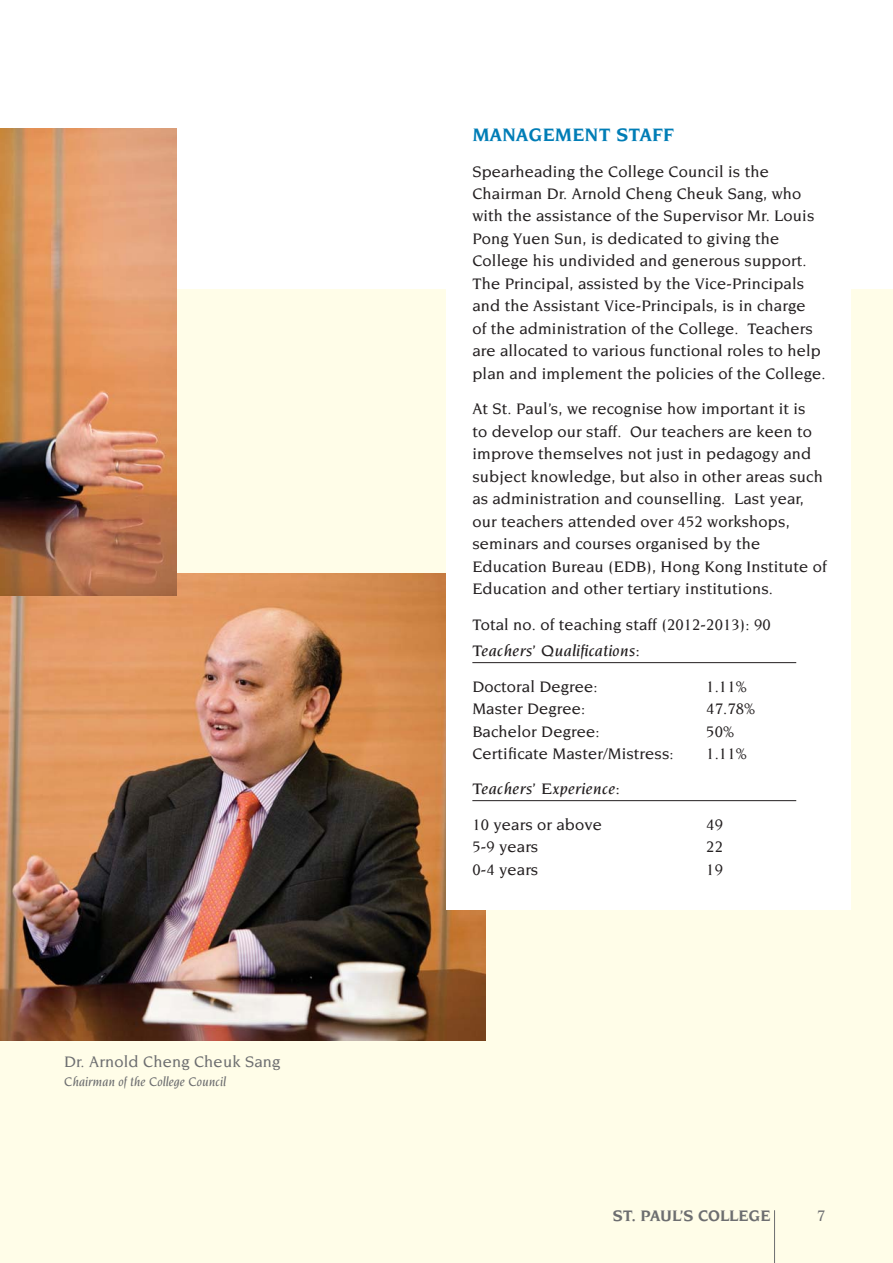
<style>
.page{position:relative;width:893px;height:1263px;background:#fff}
.page>*{position:absolute;margin:0;border:0;box-sizing:border-box;transform-origin:0 0}
.t1{font:700 19.5px "Novarese";letter-spacing:.01em;color:#007db6}
.t2{font:500 16.5px/22.5px "Novarese";letter-spacing:.01em;color:#231f20}
.t3{font:italic 500 16.5px "Novarese";letter-spacing:.01em;color:#231f20;scale:1.1 1}
.t4{font:500 16.5px "Novarese";letter-spacing:.01em;color:#6d6e70}
.t5{font:700 16.5px "Novarese";color:#6d6e70}
.t6{font:italic 500 13.5px "Novarese";color:#6d6e70}
</style>
<div class="page">
<div style="left:0;top:290px;width:893px;height:973px;background:#fffde8"></div>
<img style="left:0;top:573px;width:485px;height:468px">
<img style="left:0;top:128px;width:177px;height:468px">
<hr style="left:774px;top:1210px;width:1px;height:53px;background:#6d6e70">
<div style="left:447px;top:92px;width:404px;height:817px;background:#fff"></div>
<hr style="left:472px;top:662px;width:324px;height:1px;background:#231f20">
<hr style="left:472px;top:800px;width:324px;height:1px;background:#231f20">
<p class="t4" style="left:64px;top:1055px;width:218px">Dr. Arnold Cheng Cheuk Sang</p>
<p class="t6" style="left:64px;top:1076px;width:163px">Chairman of the College Council</p>
<p class="t1" style="left:472px;top:127px;width:203px">MANAGEMENT STAFF</p>
<p class="t2" style="left:472px;top:161px;width:355px">Spearheading the College Council is the Chairman Dr. Arnold Cheng Cheuk Sang, who with the assistance of the Supervisor Mr. Louis Pong Yuen Sun, is dedicated to giving the College his undivided and generous support.<br>The Principal, assisted by the Vice-Principals and the Assistant Vice-Principals, is in charge<br>of the administration of the College. Teachers are allocated to various functional roles to help plan and implement the policies of the College.</p>
<p class="t2" style="left:472px;top:399px;width:356px">At St. Paul’s, we recognise how important it is<br>to develop our staff. Our teachers are keen to improve themselves not just in pedagogy and subject knowledge, but also in other areas such as administration and counselling. Last year, our teachers attended over 452 workshops, seminars and courses organised by the Education Bureau (EDB), Hong Kong Institute of Education and other tertiary institutions.</p>
<p class="t2" style="left:472px;top:614px;width:300px">Total no. of teaching staff (2012-2013): 90</p>
<p class="t3" style="left:472px;top:644px;width:154px">Teachers’ Qualifications:</p>
<p class="t2" style="left:472px;top:676px;width:127px">Doctoral Degree:</p>
<p class="t2" style="left:706px;top:676px;width:42px">1.11%</p>
<p class="t2" style="left:472px;top:698px;width:115px">Master Degree:</p>
<p class="t2" style="left:706px;top:698px;width:50px">47.78%</p>
<p class="t2" style="left:472px;top:721px;width:129px">Bachelor Degree:</p>
<p class="t2" style="left:706px;top:721px;width:29px">50%</p>
<p class="t2" style="left:472px;top:743px;width:203px">Certificate Master/Mistress:</p>
<p class="t2" style="left:706px;top:743px;width:42px">1.11%</p>
<p class="t3" style="left:472px;top:782px;width:136px">Teachers’ Experience:</p>
<p class="t2" style="left:472px;top:814px;width:131px">10 years or above</p>
<p class="t2" style="left:706px;top:814px;width:18px">49</p>
<p class="t2" style="left:472px;top:836px;width:67px">5-9 years</p>
<p class="t2" style="left:706px;top:836px;width:18px">22</p>
<p class="t2" style="left:472px;top:859px;width:67px">0-4 years</p>
<p class="t2" style="left:706px;top:859px;width:18px">19</p>
<p class="t5" style="left:613px;top:1209px;width:159px">ST. PAUL’S COLLEGE</p>
<p class="t4" style="left:817px;top:1209px;width:10px">7</p>
</div>
